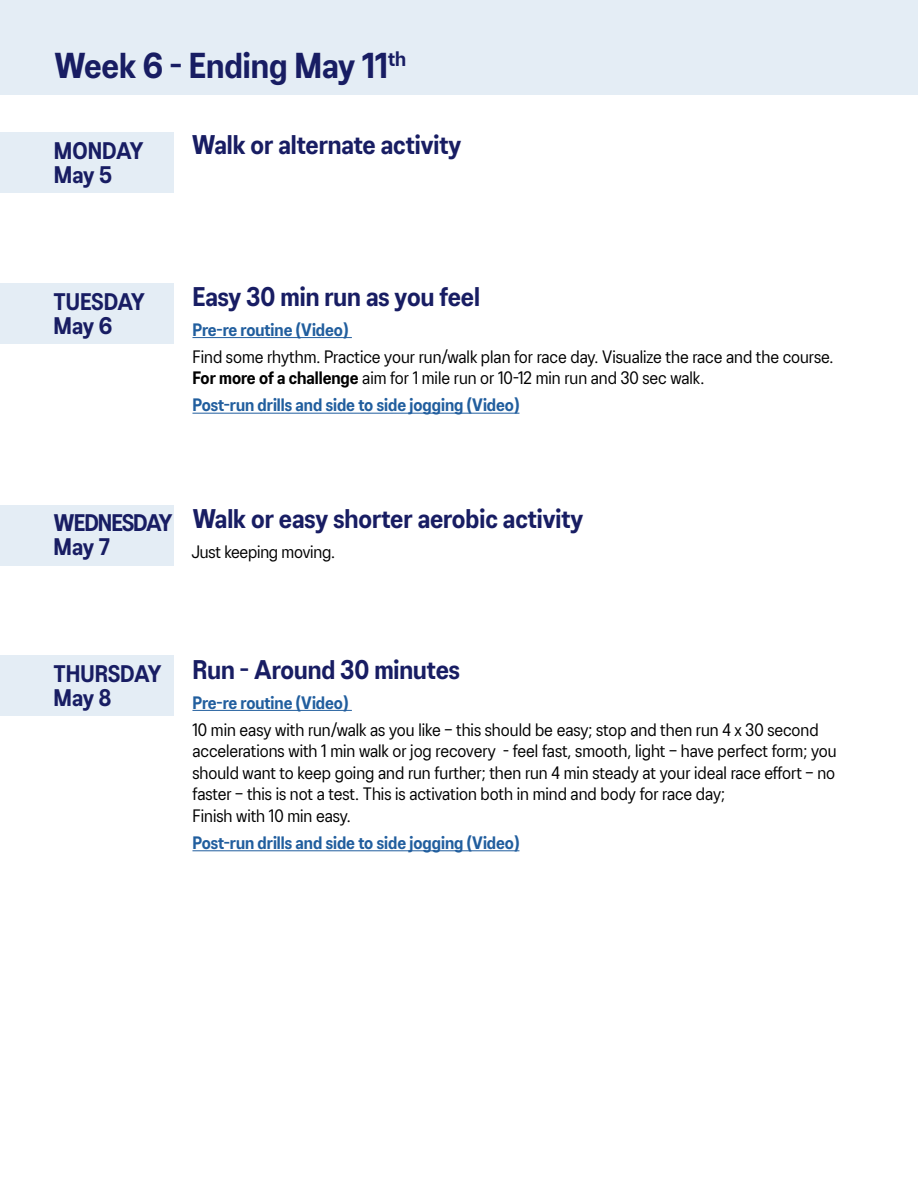
<style>
.page{position:relative;width:918px;height:1188px;background:#fff}
.page>*{position:absolute;margin:0;border:0;box-sizing:border-box;transform-origin:0 0}
.t1{font:700 36px "ASICS Font 3.0";color:#181d63}
.t2{font:700 27px "ASICS Font 3.0";color:#181d63}
.t3{font:700 24px/24px "ASICS Font 3.0";letter-spacing:-.01em;color:#181d63}
.t4{font:700 24px/24px "ASICS Font 3.0";letter-spacing:-.04em;color:#181d63}
.t5{font:18px/21.6px "ASICS Font 3.0";color:#000}
.t6{font:700 18px "ASICS Font 3.0";color:#215e9e}
.s1{font-weight:700}
</style>
<div class="page">
<div style="left:0;top:132px;width:174px;height:60px;background:#e4edf5"></div>
<div style="left:0;top:283px;width:174px;height:60px;background:#e4edf5"></div>
<div style="left:0;top:656px;width:174px;height:60px;background:#e4edf5"></div>
<div style="left:0;top:505px;width:174px;height:60px;background:#e4edf5"></div>
<div style="left:0;top:0;width:918px;height:94px;background:#e4edf5"></div>
<hr style="left:192px;top:337px;width:160px;height:1px;background:#215e9e">
<hr style="left:192px;top:413px;width:327px;height:1px;background:#215e9e">
<hr style="left:192px;top:710px;width:160px;height:1px;background:#215e9e">
<hr style="left:192px;top:850px;width:327px;height:1px;background:#215e9e">
<h1 class="t1" style="left:54px;top:43px;width:353px">Week 6 - Ending May 11<sup>th</sup></h1>
<h3 class="t3" style="left:54px;top:137px;width:91px">MONDAY<br>May 5</h3>
<h2 class="t2" style="left:192px;top:127px;width:271px">Walk or alternate activity</h2>
<h3 class="t3" style="left:54px;top:288px;width:93px">TUESDAY<br>May 6</h3>
<h2 class="t2" style="left:192px;top:279px;width:289px">Easy 30 min run as you feel</h2>
<p class="t6" style="left:192px;top:318px;width:158px">Pre-re routine (Video)</p>
<p class="t5" style="left:192px;top:345px;width:642px">Find some rhythm. Practice your run/walk plan for race day. Visualize the race and the course.<br><span class="s1">For more of a challenge</span> aim for 1 mile run or 10-12 min run and 30 sec walk.</p>
<p class="t6" style="left:192px;top:394px;width:328px">Post-run drills and side to side jogging (Video)</p>
<h3 class="t4" style="left:54px;top:510px;width:120px">WEDNESDAY<br>May 7</h3>
<h2 class="t2" style="left:192px;top:501px;width:393px">Walk or easy shorter aerobic activity</h2>
<p class="t5" style="left:192px;top:540px;width:145px">Just keeping moving.</p>
<h3 class="t3" style="left:54px;top:661px;width:109px">THURSDAY<br>May 8</h3>
<h2 class="t2" style="left:192px;top:652px;width:269px">Run - Around 30 minutes</h2>
<p class="t6" style="left:192px;top:691px;width:158px">Pre-re routine (Video)</p>
<p class="t5" style="left:192px;top:718px;width:646px">10 min easy with run/walk as you like – this should be easy; stop and then run 4 x 30 second accelerations with 1 min walk or jog recovery - feel fast, smooth, light – have perfect form; you should want to keep going and run further; then run 4 min steady at your ideal race effort – no faster – this is not a test. This is activation both in mind and body for race day;<br>Finish with 10 min easy.</p>
<p class="t6" style="left:192px;top:831px;width:328px">Post-run drills and side to side jogging (Video)</p>
</div>
